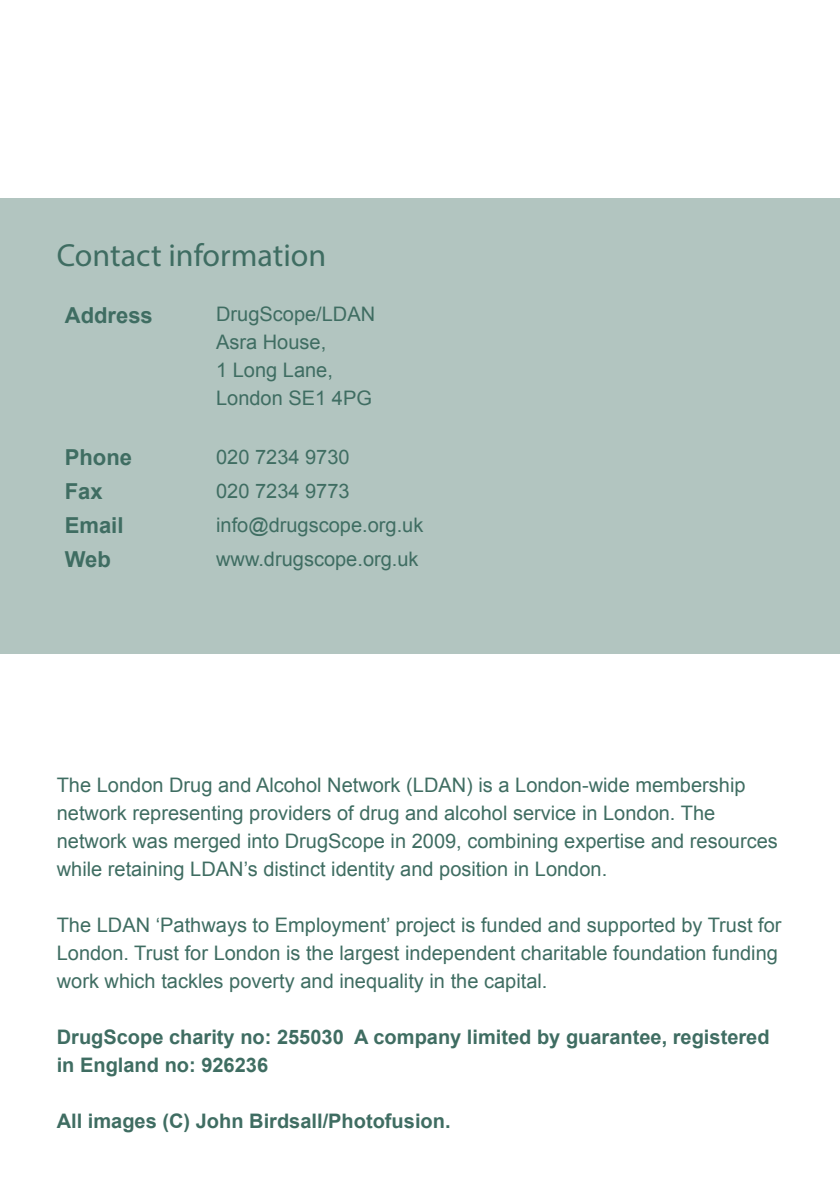
<style>
.page{position:relative;width:840px;height:1191px;background:#fff}
.page>*{position:absolute;margin:0;border:0;box-sizing:border-box;transform-origin:0 0}
.t1{font:32px "Myriad Pro";color:#3f6d62}
.t2{font:700 22px "Arial";color:#3f6d62}
.t3{font:20px/28px "Arial";color:#3f6d62}
.t4{font:700 20px/28px "Arial";color:#3f6d62}
</style>
<div class="page">
<div style="left:0;top:198px;width:839px;height:455px;background:#b2c5c0"></div>
<h1 class="t1" style="left:57px;top:236px;width:271px">Contact information</h1>
<p class="t2" style="left:65px;top:300px;width:90px">Address</p>
<p class="t3" style="left:216px;top:300px;width:160px">DrugScope/LDAN<br>Asra House,<br>1 Long Lane,<br>London SE1 4PG</p>
<p class="t2" style="left:65px;top:443px;width:69px">Phone</p>
<p class="t3" style="left:216px;top:443px;width:135px">020 7234 9730</p>
<p class="t2" style="left:65px;top:477px;width:39px">Fax</p>
<p class="t3" style="left:216px;top:477px;width:135px">020 7234 9773</p>
<p class="t2" style="left:65px;top:511px;width:60px">Email</p>
<p class="t3" style="left:216px;top:511px;width:209px">info@drugscope.org.uk</p>
<p class="t2" style="left:65px;top:545px;width:48px">Web</p>
<p class="t3" style="left:216px;top:545px;width:204px">www.drugscope.org.uk</p>
<p class="t3" style="left:57px;top:770px;width:722px">The London Drug and Alcohol Network (LDAN) is a London-wide membership network representing providers of drug and alcohol service in London. The network was merged into DrugScope in 2009, combining expertise and resources while retaining LDAN’s distinct identity and position in London.</p>
<p class="t3" style="left:57px;top:910px;width:726px">The LDAN ‘Pathways to Employment’ project is funded and supported by Trust for<br>London. Trust for London is the largest independent charitable foundation funding work which tackles poverty and inequality in the capital.</p>
<p class="t4" style="left:57px;top:1023px;width:714px">DrugScope charity no: 255030 A company limited by guarantee, registered in England no: 926236</p>
<p class="t4" style="left:57px;top:1107px;width:395px">All images (C) John Birdsall/Photofusion.</p>
</div>
